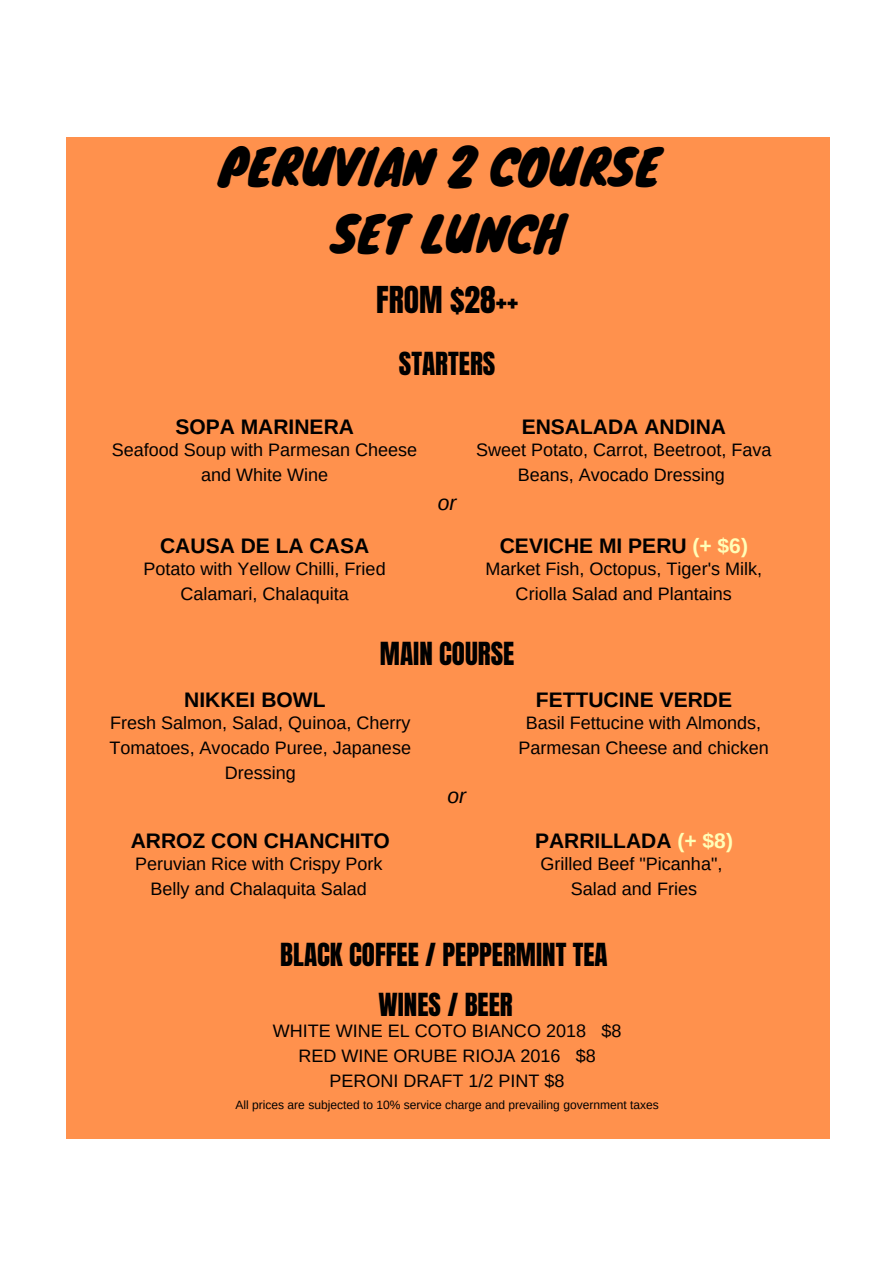
<style>
.page{position:relative;width:894px;height:1264px;background:#fff}
.page>*{position:absolute;margin:0;border:0;box-sizing:border-box;transform-origin:0 0}
.t1{font:48px/66.4px "Knewave";color:#000;text-align:center}
.t2{font:31.5px "Anton";color:#000}
.t3{font:27px "Anton";color:#000}
.t4{font:700 21px "Arimo";color:#000}
.t5{font:italic 21px "Arimo";color:#000}
.t6{font:18px/24.8px "Arimo";color:#000;text-align:center}
.t7{font:12px "Arimo";color:#000}
.s1{color:#fffeb7}
</style>
<div class="page">
<div style="left:66px;top:137px;width:763px;height:1001px;background:#ff914d"></div>
<h1 class="t1" style="left:219px;top:132px;width:443px">PERUVIAN 2 COURSE<br>SET LUNCH</h1>
<h2 class="t2" style="left:376px;top:277px;width:143px">FROM $28++</h2>
<h3 class="t3" style="left:399px;top:344px;width:98px">STARTERS</h3>
<p class="t4" style="left:175px;top:415px;width:180px">SOPA MARINERA</p>
<p class="t6" style="left:112px;top:437px;width:307px">Seafood Soup with Parmesan Cheese and White Wine</p>
<p class="t4" style="left:160px;top:534px;width:210px">CAUSA DE LA CASA</p>
<p class="t6" style="left:143px;top:556px;width:244px">Potato with Yellow Chilli, Fried<br>Calamari, Chalaquita</p>
<p class="t5" style="left:437px;top:491px;width:20px">or</p>
<p class="t4" style="left:521px;top:415px;width:206px">ENSALADA ANDINA</p>
<p class="t6" style="left:476px;top:437px;width:297px">Sweet Potato, Carrot, Beetroot, Fava<br>Beans, Avocado Dressing</p>
<p class="t4" style="left:499px;top:534px;width:250px">CEVICHE MI PERU <span class="s1">(+ $6)</span></p>
<p class="t6" style="left:485px;top:556px;width:278px">Market Fish, Octopus, Tiger's Milk,<br>Criolla Salad and Plantains</p>
<h3 class="t3" style="left:380px;top:634px;width:136px">MAIN COURSE</h3>
<p class="t4" style="left:184px;top:688px;width:143px">NIKKEI BOWL</p>
<p class="t6" style="left:109px;top:710px;width:303px">Fresh Salmon, Salad, Quinoa, Cherry<br>Tomatoes, Avocado Puree, Japanese<br>Dressing</p>
<p class="t4" style="left:131px;top:829px;width:261px">ARROZ CON CHANCHITO</p>
<p class="t6" style="left:135px;top:851px;width:249px">Peruvian Rice with Crispy Pork<br>Belly and Chalaquita Salad</p>
<p class="t5" style="left:447px;top:784px;width:20px">or</p>
<p class="t4" style="left:535px;top:688px;width:198px">FETTUCINE VERDE</p>
<p class="t6" style="left:518px;top:710px;width:252px">Basil Fettucine with Almonds,<br>Parmesan Cheese and chicken</p>
<p class="t4" style="left:535px;top:829px;width:199px">PARRILLADA <span class="s1">(+ $8)</span></p>
<p class="t6" style="left:540px;top:851px;width:183px">Grilled Beef "Picanha",<br>Salad and Fries</p>
<h3 class="t3" style="left:280px;top:934px;width:329px">BLACK COFFEE / PEPPERMINT TEA</h3>
<h3 class="t3" style="left:378px;top:985px;width:136px">WINES / BEER</h3>
<p class="t6" style="left:273px;top:1018px;width:350px">WHITE WINE EL COTO BIANCO 2018 $8<br>RED WINE ORUBE RIOJA 2016 $8<br>PERONI DRAFT 1/2 PINT $8</p>
<p class="t7" style="left:235px;top:1098px;width:424px">All prices are subjected to 10% service charge and prevailing government taxes</p>
</div>
